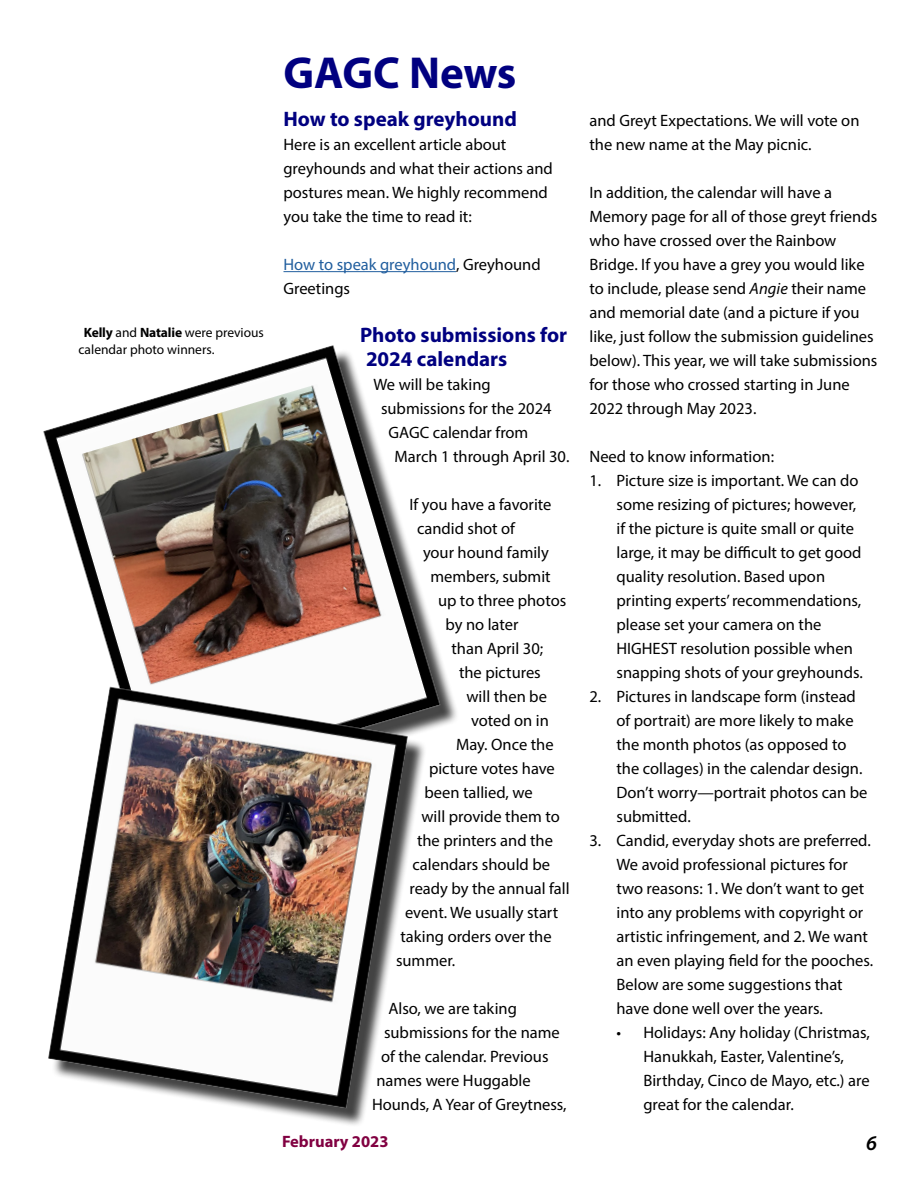
<style>
.page{position:relative;width:918px;height:1188px;background:#fff}
.page>*{position:absolute;margin:0;border:0;box-sizing:border-box;transform-origin:0 0}
.H1__NNN_Headlines{font:700 45px "Myriad Pro";letter-spacing:-.005em;color:#010080}
.Body_copy_grafs{font:700 21px/24px "Myriad Pro";color:#010080}
.t1{font:italic 600 21px "Myriad Pro";color:#000}
.Body_copy_grafs-2{font:16.5px/24px "Myriad Pro";color:#000}
.Body_copy_grafs-3{font:16.5px/24px "Myriad Pro";color:#215e9e}
.t2{font:700 16.5px "Myriad Pro";color:#810041}
.H1__NNN_Headlines-2{font:13.5px/16.5px "Myriad Pro";color:#000}
.s1{font-weight:700}
.s2{color:#000}
.s3{font-style:italic}
</style>
<div class="page">
<hr style="left:284px;top:271px;width:172px;height:1px;background:#215e9e">
<img style="left:43px;top:345px;width:414px;height:383px">
<img style="left:43px;top:658px;width:392px;height:467px">
<p class="H1__NNN_Headlines-2" style="left:79px;top:324px;width:187px;text-indent:5px"><span class="s1">Kelly</span> and <span class="s1">Natalie</span> were previous calendar photo winners.</p>
<p class="H1__NNN_Headlines" style="left:284px;top:43px;width:235px">GAGC News</p>
<p class="Body_copy_grafs" style="left:284px;top:106px;width:235px">How to speak greyhound</p>
<p class="Body_copy_grafs-2" style="left:284px;top:132px;width:271px">Here is an excellent article about greyhounds and what their actions and postures mean. We highly recommend you take the time to read it:</p>
<p class="Body_copy_grafs-3" style="left:284px;top:252px;width:259px">How to speak greyhound<span class="s2">, Greyhound<br>Greetings</span></p>
<p class="Body_copy_grafs" style="left:360px;top:322px;width:209px">Photo submissions for<br>2024 calendars</p>
<p class="Body_copy_grafs-2" style="left:374px;top:372px;width:119px">We will be taking</p>
<p class="Body_copy_grafs-2" style="left:381px;top:396px;width:172px">submissions for the 2024</p>
<p class="Body_copy_grafs-2" style="left:388px;top:420px;width:141px">GAGC calendar from</p>
<p class="Body_copy_grafs-2" style="left:394px;top:444px;width:176px">March 1 through April 30.</p>
<p class="Body_copy_grafs-2" style="left:410px;top:492px;width:144px">If you have a favorite</p>
<p class="Body_copy_grafs-2" style="left:417px;top:516px;width:100px">candid shot of</p>
<p class="Body_copy_grafs-2" style="left:423px;top:540px;width:127px">your hound family</p>
<p class="Body_copy_grafs-2" style="left:430px;top:564px;width:122px">members, submit</p>
<p class="Body_copy_grafs-2" style="left:438px;top:588px;width:130px">up to three photos</p>
<p class="Body_copy_grafs-2" style="left:446px;top:612px;width:75px">by no later</p>
<p class="Body_copy_grafs-2" style="left:452px;top:636px;width:93px">than April 30;</p>
<p class="Body_copy_grafs-2" style="left:459px;top:660px;width:83px">the pictures</p>
<p class="Body_copy_grafs-2" style="left:466px;top:684px;width:82px">will then be</p>
<p class="Body_copy_grafs-2" style="left:471px;top:708px;width:79px">voted on in</p>
<p class="Body_copy_grafs-2" style="left:456px;top:732px;width:99px">May. Once the</p>
<p class="Body_copy_grafs-2" style="left:429px;top:756px;width:127px">picture votes have</p>
<p class="Body_copy_grafs-2" style="left:424px;top:780px;width:110px">been tallied, we</p>
<p class="Body_copy_grafs-2" style="left:422px;top:804px;width:140px">will provide them to</p>
<p class="Body_copy_grafs-2" style="left:417px;top:828px;width:138px">the printers and the</p>
<p class="Body_copy_grafs-2" style="left:412px;top:852px;width:139px">calendars should be</p>
<p class="Body_copy_grafs-2" style="left:410px;top:876px;width:162px">ready by the annual fall</p>
<p class="Body_copy_grafs-2" style="left:405px;top:900px;width:155px">event. We usually start</p>
<p class="Body_copy_grafs-2" style="left:400px;top:924px;width:153px">taking orders over the</p>
<p class="Body_copy_grafs-2" style="left:396px;top:948px;width:61px">summer.</p>
<p class="Body_copy_grafs-2" style="left:388px;top:996px;width:130px">Also, we are taking</p>
<p class="Body_copy_grafs-2" style="left:384px;top:1020px;width:177px">submissions for the name</p>
<p class="Body_copy_grafs-2" style="left:381px;top:1044px;width:169px">of the calendar. Previous</p>
<p class="Body_copy_grafs-2" style="left:376px;top:1068px;width:156px">names were Huggable</p>
<p class="Body_copy_grafs-2" style="left:372px;top:1092px;width:196px">Hounds, A Year of Greytness,</p>
<p class="Body_copy_grafs-2" style="left:590px;top:108px;width:272px">and Greyt Expectations. We will vote on the new name at the May picnic.</p>
<p class="Body_copy_grafs-2" style="left:590px;top:180px;width:290px">In addition, the calendar will have a Memory page for all of those greyt friends who have crossed over the Rainbow Bridge. If you have a grey you would like to include, please send <span class="s3">Angie</span> their name and memorial date (and a picture if you like, just follow the submission guidelines below). This year, we will take submissions for those who crossed starting in June 2022 through May 2023.</p>
<p class="Body_copy_grafs-2" style="left:590px;top:444px;width:186px">Need to know information:</p>
<p class="Body_copy_grafs-2" style="left:616px;top:468px;width:248px;text-indent:-27px">1. Picture size is important. We can do some resizing of pictures; however, if the picture is quite small or quite large, it may be difficult to get good quality resolution. Based upon printing experts’ recommendations, please set your camera on the HIGHEST resolution possible when snapping shots of your greyhounds.</p>
<p class="Body_copy_grafs-2" style="left:616px;top:684px;width:252px;text-indent:-27px">2. Pictures in landscape form (instead of portrait) are more likely to make the month photos (as opposed to the collages) in the calendar design.<br>Don’t worry—portrait photos can be submitted.</p>
<p class="Body_copy_grafs-2" style="left:616px;top:828px;width:258px;text-indent:-27px">3. Candid, everyday shots are preferred.<br>We avoid professional pictures for two reasons: 1. We don’t want to get into any problems with copyright or artistic infringement, and 2. We want an even playing field for the pooches.<br>Below are some suggestions that have done well over the years.</p>
<p class="Body_copy_grafs-2" style="left:644px;top:1020px;width:228px;text-indent:-27px">• Holidays: Any holiday (Christmas,<br>Hanukkah, Easter, Valentine’s,<br>Birthday, Cinco de Mayo, etc.) are great for the calendar.</p>
<p class="t2" style="left:282px;top:1130px;width:108px">February 2023</p>
<p class="t1" style="left:866px;top:1129px;width:12px">6</p>
</div>
